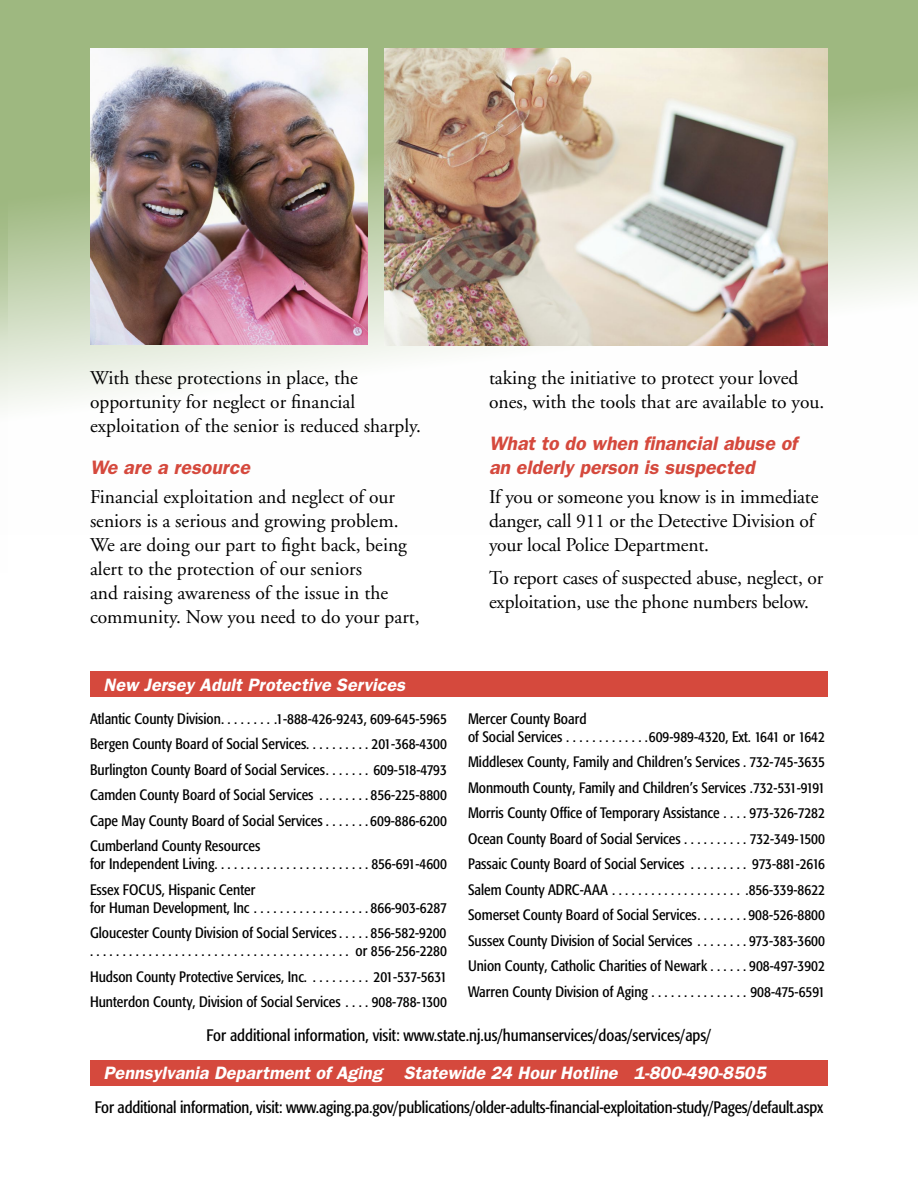
<style>
.page{position:relative;width:918px;height:1188px;background:#fff}
.page>*{position:absolute;margin:0;border:0;box-sizing:border-box;transform-origin:0 0}
.Body_tect{font:19.5px/24px "Adobe Garamond";color:#000}
.Subhead{font:italic 600 19.5px/24px "Franklin Gothic";color:#d5493d}
.Subhead-2{font:italic 600 18px "Franklin Gothic";color:#fff}
.Normal__Web{font:condensed 16.5px "Formata";letter-spacing:-.01em;color:#000}
.Normal__Web-2{font:condensed 15px/18px "Formata";color:#000}
</style>
<div class="page">
<div style="left:90px;top:672px;width:738px;height:25px;background:#d5493d"></div>
<svg style="left:0;top:0;width:918px;height:408px"></svg>
<img style="left:385px;top:48px;width:443px;height:298px">
<img style="left:90px;top:48px;width:278px;height:297px">
<div style="left:90px;top:1061px;width:738px;height:25px;background:#d5493d"></div>
<p class="Body_tect" style="left:90px;top:367px;width:333px">With these protections in place, the opportunity for neglect or financial exploitation of the senior is reduced sharply.</p>
<p class="Subhead" style="left:90px;top:456px;width:161px">We are a resource</p>
<p class="Body_tect" style="left:90px;top:485px;width:331px">Financial exploitation and neglect of our seniors is a serious and growing problem.<br>We are doing our part to fight back, being alert to the protection of our seniors<br>and raising awareness of the issue in the community. Now you need to do your part,</p>
<p class="Body_tect" style="left:489px;top:367px;width:337px">taking the initiative to protect your loved ones, with the tools that are available to you.</p>
<p class="Subhead" style="left:489px;top:432px;width:310px">What to do when financial abuse of an elderly person is suspected</p>
<p class="Body_tect" style="left:489px;top:485px;width:331px">If you or someone you know is in immediate danger, call 911 or the Detective Division of your local Police Department.</p>
<p class="Body_tect" style="left:489px;top:566px;width:336px">To report cases of suspected abuse, neglect, or exploitation, use the phone numbers below.</p>
<p class="Subhead-2" style="left:104px;top:674px;width:303px">New Jersey Adult Protective Services</p>
<p class="Normal__Web-2" style="left:90px;top:709px;width:358px">Atlantic County Division . . . . . . . . .1-888-426-9243, 609-645-5965</p>
<p class="Normal__Web-2" style="left:90px;top:735px;width:359px">Bergen County Board of Social Services. . . . . . . . . . 201-368-4300</p>
<p class="Normal__Web-2" style="left:90px;top:760px;width:358px">Burlington County Board of Social Services . . . . . . . 609-518-4793</p>
<p class="Normal__Web-2" style="left:90px;top:786px;width:359px">Camden County Board of Social Services . . . . . . . 856-225-8800</p>
<p class="Normal__Web-2" style="left:90px;top:811px;width:358px">Cape May County Board of Social Services . . . . . . 609-886-6200</p>
<p class="Normal__Web-2" style="left:90px;top:837px;width:359px">Cumberland County Resources<br>for Independent Living. . . . . . . . . . . . . . . . . . . . . . . . 856-691-4600</p>
<p class="Normal__Web-2" style="left:90px;top:880px;width:359px">Essex FOCUS, Hispanic Center<br>for Human Development, Inc . . . . . . . . . . . . . . . . . 866-903-6287</p>
<p class="Normal__Web-2" style="left:90px;top:924px;width:358px">Gloucester County Division of Social Services . . . . 856-582-9200 ........................................ or 856-256-2280</p>
<p class="Normal__Web-2" style="left:90px;top:967px;width:358px">Hudson County Protective Services, Inc. . . . . . . . . 201-537-5631</p>
<p class="Normal__Web-2" style="left:90px;top:993px;width:359px">Hunterdon County, Division of Social Services . . . 908-788-1300</p>
<p class="Normal__Web-2" style="left:468px;top:709px;width:359px">Mercer County Board<br>of Social Services . . . . . . . . . . . . 609-989-4320, Ext. 1641 or 1642</p>
<p class="Normal__Web-2" style="left:468px;top:753px;width:358px">Middlesex County, Family and Children’s Services. 732-745-3635</p>
<p class="Normal__Web-2" style="left:468px;top:778px;width:358px">Monmouth County, Family and Children’s Services. 732-531-9191</p>
<p class="Normal__Web-2" style="left:468px;top:804px;width:358px">Morris County Office of Temporary Assistance . . . 973-326-7282</p>
<p class="Normal__Web-2" style="left:468px;top:829px;width:358px">Ocean County Board of Social Services . . . . . . . . . . 732-349-1500</p>
<p class="Normal__Web-2" style="left:468px;top:855px;width:358px">Passaic County Board of Social Services . . . . . . . . . 973-881-2616</p>
<p class="Normal__Web-2" style="left:468px;top:880px;width:359px">Salem County ADRC-AAA . . . . . . . . . . . . . . . . . . . . .856-339-8622</p>
<p class="Normal__Web-2" style="left:468px;top:906px;width:359px">Somerset County Board of Social Services . . . . . . . 908-526-8800</p>
<p class="Normal__Web-2" style="left:468px;top:931px;width:359px">Sussex County Division of Social Services . . . . . . . 973-383-3600</p>
<p class="Normal__Web-2" style="left:468px;top:957px;width:359px">Union County, Catholic Charities of Newark . . . . . 908-497-3902</p>
<p class="Normal__Web-2" style="left:468px;top:982px;width:359px">Warren County Division of Aging . . . . . . . . . . . . . . . 908-475-6591</p>
<p class="Normal__Web" style="left:207px;top:1026px;width:506px">For additional information, visit: www.state.nj.us/humanservices/doas/services/aps/</p>
<p class="Subhead-2" style="left:104px;top:1062px;width:664px">Pennsylvania Department of Aging Statewide 24 Hour Hotline 1-800-490-8505</p>
<p class="Normal__Web" style="left:95px;top:1098px;width:730px">For additional information, visit: www.aging.pa.gov/publications/older-adults-financial-exploitation-study/Pages/default.aspx</p>
</div>
